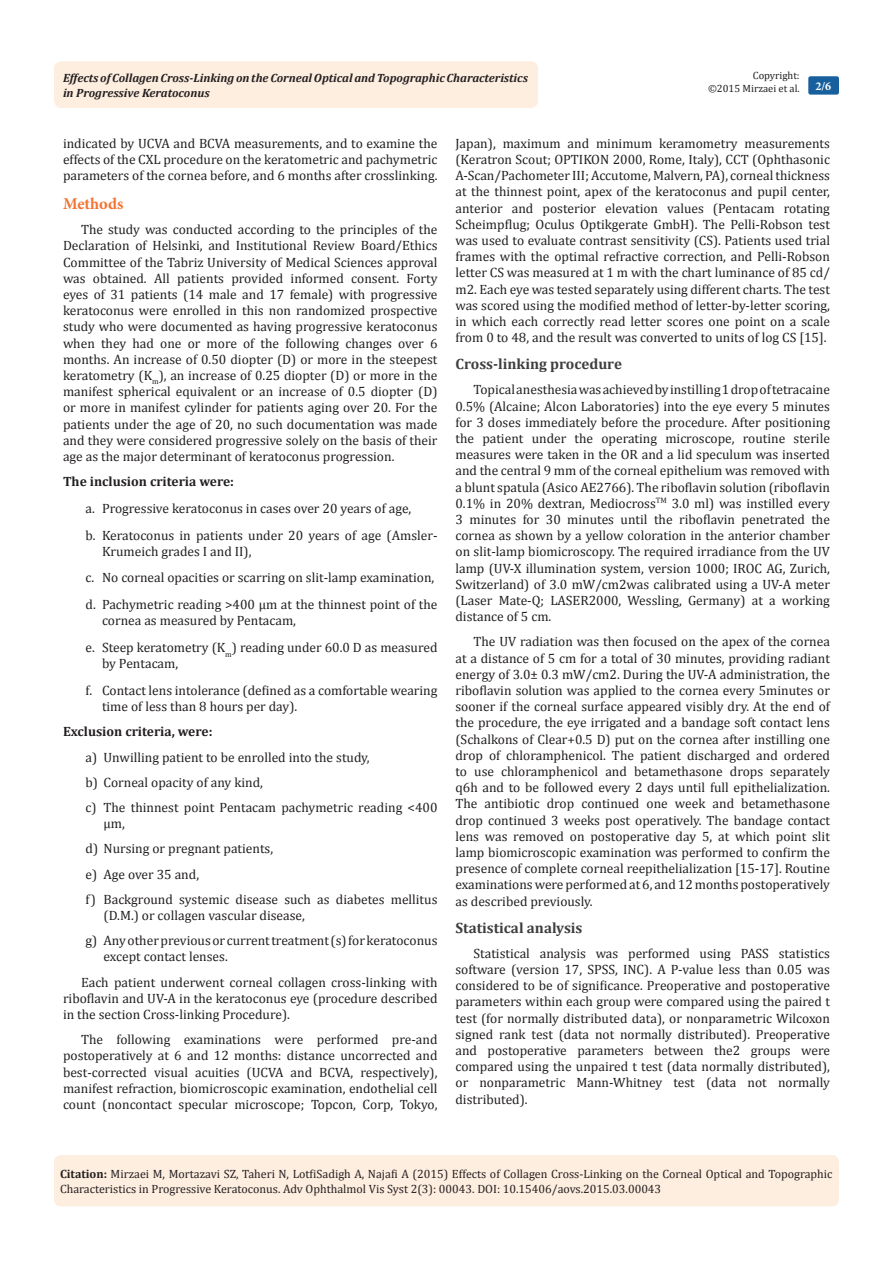
<style>
.page{position:relative;width:893px;height:1263px;background:#fff}
.page>*{position:absolute;margin:0;border:0;box-sizing:border-box;transform-origin:0 0}
.t1{font:700 16.5px "Minion Pro";color:#f37331}
.t2{font:700 15px "Cambria";color:#3e3e3f}
.t3{font:13.5px/16.2px "Cambria";color:#231f20;text-align:justify}
.t4{font:700 13.5px "Cambria";color:#231f20}
.Citation{font:12px/14.4px "Cambria";color:#231f20}
.t5{font:italic 700 12px/14.4px "Cambria";color:#231f20}
.t6{font:700 12px "Minion Pro";color:#fff}
.t7{font:10.5px "Cambria";color:#231f20}
.s1{font-weight:700}
</style>
<div class="page">
<div style="left:54px;top:61px;width:484px;height:47px;background:#feeee0;border-radius:8px"></div>
<div style="left:54px;top:1155px;width:785px;height:51px;background:#feeee0;border-radius:7px"></div>
<div style="left:808px;top:76px;width:31px;height:19px;background:#18609d;border-radius:2px"></div>
<p class="t5" style="left:63px;top:70px;width:466px">Effects of Collagen Cross-Linking on the Corneal Optical and Topographic Characteristics in Progressive Keratoconus</p>
<p class="t7" style="left:753px;top:69px;width:48px">Copyright:</p>
<p class="t7" style="left:708px;top:82px;width:93px">©2015 Mirzaei et al.</p>
<p class="t6" style="left:815px;top:78px;width:17px">2/6</p>
<p class="t3" style="left:63px;top:135px;width:376px">indicated by UCVA and BCVA measurements, and to examine the effects of the CXL procedure on the keratometric and pachymetric parameters of the cornea before, and 6 months after crosslinking.</p>
<p class="t1" style="left:63px;top:192px;width:62px">Methods</p>
<p class="t3" style="left:63px;top:221px;width:376px;text-indent:18px">The study was conducted according to the principles of the Declaration of Helsinki, and Institutional Review Board/Ethics Committee of the Tabriz University of Medical Sciences approval was obtained. All patients provided informed consent. Forty eyes of 31 patients (14 male and 17 female) with progressive keratoconus were enrolled in this non randomized prospective study who were documented as having progressive keratoconus when they had one or more of the following changes over 6 months. An increase of 0.50 diopter (D) or more in the steepest keratometry (K<sub>m</sub>), an increase of 0.25 diopter (D) or more in the manifest spherical equivalent or an increase of 0.5 diopter (D) or more in manifest cylinder for patients aging over 20. For the patients under the age of 20, no such documentation was made and they were considered progressive solely on the basis of their age as the major determinant of keratoconus progression.</p>
<p class="t4" style="left:63px;top:472px;width:172px">The inclusion criteria were:</p>
<p class="t3" style="left:86px;top:500px;width:327px">a. Progressive keratoconus in cases over 20 years of age,</p>
<p class="t3" style="left:102px;top:527px;width:337px;text-indent:-16px">b. Keratoconus in patients under 20 years of age (Amsler-<br>Krumeich grades I and II),</p>
<p class="t3" style="left:86px;top:570px;width:350px">c. No corneal opacities or scarring on slit-lamp examination,</p>
<p class="t3" style="left:102px;top:596px;width:337px;text-indent:-16px">d. Pachymetric reading &gt;400 µm at the thinnest point of the cornea as measured by Pentacam,</p>
<p class="t3" style="left:102px;top:639px;width:337px;text-indent:-16px">e. Steep keratometry (K<sub>m</sub>) reading under 60.0 D as measured by Pentacam,</p>
<p class="t3" style="left:102px;top:682px;width:337px;text-indent:-16px">f. Contact lens intolerance (defined as a comfortable wearing time of less than 8 hours per day).</p>
<p class="t4" style="left:63px;top:722px;width:151px">Exclusion criteria, were:</p>
<p class="t3" style="left:86px;top:749px;width:286px">a) Unwilling patient to be enrolled into the study,</p>
<p class="t3" style="left:86px;top:774px;width:179px">b) Corneal opacity of any kind,</p>
<p class="t3" style="left:104px;top:799px;width:335px;text-indent:-18px">c) The thinnest point Pentacam pachymetric reading &lt;400 µm,</p>
<p class="t3" style="left:86px;top:841px;width:189px">d) Nursing or pregnant patients,</p>
<p class="t3" style="left:86px;top:866px;width:115px">e) Age over 35 and,</p>
<p class="t3" style="left:104px;top:891px;width:335px;text-indent:-18px">f) Background systemic disease such as diabetes mellitus (D.M.) or collagen vascular disease,</p>
<p class="t3" style="left:104px;top:932px;width:335px;text-indent:-18px">g) Any other previous or current treatment (s) for keratoconus except contact lenses.</p>
<p class="t3" style="left:63px;top:974px;width:376px;text-indent:18px">Each patient underwent corneal collagen cross-linking with riboflavin and UV-A in the keratoconus eye (procedure described in the section Cross-linking Procedure).</p>
<p class="t3" style="left:63px;top:1031px;width:376px;text-indent:18px">The following examinations were performed pre-and postoperatively at 6 and 12 months: distance uncorrected and best-corrected visual acuities (UCVA and BCVA, respectively), manifest refraction, biomicroscopic examination, endothelial cell count (noncontact specular microscope; Topcon, Corp, Tokyo,</p>
<p class="t3" style="left:455px;top:135px;width:376px">Japan), maximum and minimum keramometry measurements (Keratron Scout; OPTIKON 2000, Rome, Italy), CCT (Ophthasonic A-Scan/Pachometer III; Accutome, Malvern, PA), corneal thickness at the thinnest point, apex of the keratoconus and pupil center, anterior and posterior elevation values (Pentacam rotating Scheimpflug; Oculus Optikgerate GmbH). The Pelli-Robson test was used to evaluate contrast sensitivity (CS). Patients used trial frames with the optimal refractive correction, and Pelli-Robson letter CS was measured at 1 m with the chart luminance of 85 cd/ m2. Each eye was tested separately using different charts. The test was scored using the modified method of letter-by-letter scoring, in which each correctly read letter scores one point on a scale from 0 to 48, and the result was converted to units of log CS [15].</p>
<p class="t2" style="left:455px;top:353px;width:168px">Cross-linking procedure</p>
<p class="t3" style="left:455px;top:382px;width:376px;text-indent:18px">Topical anesthesia was achieved by instilling 1 drop of tetracaine 0.5% (Alcaine; Alcon Laboratories) into the eye every 5 minutes for 3 doses immediately before the procedure. After positioning the patient under the operating microscope, routine sterile measures were taken in the OR and a lid speculum was inserted and the central 9 mm of the corneal epithelium was removed with a blunt spatula (Asico AE2766). The riboflavin solution (riboflavin 0.1% in 20% dextran, Mediocross<sup>TM</sup> 3.0 ml) was instilled every 3 minutes for 30 minutes until the riboflavin penetrated the cornea as shown by a yellow coloration in the anterior chamber on slit-lamp biomicroscopy. The required irradiance from the UV lamp (UV-X illumination system, version 1000; IROC AG, Zurich, Switzerland) of 3.0 mW/cm2was calibrated using a UV-A meter (Laser Mate-Q; LASER2000, Wessling, Germany) at a working distance of 5 cm.</p>
<p class="t3" style="left:455px;top:634px;width:376px;text-indent:18px">The UV radiation was then focused on the apex of the cornea at a distance of 5 cm for a total of 30 minutes, providing radiant energy of 3.0± 0.3 mW/cm2. During the UV-A administration, the riboflavin solution was applied to the cornea every 5minutes or sooner if the corneal surface appeared visibly dry. At the end of the procedure, the eye irrigated and a bandage soft contact lens (Schalkons of Clear+0.5 D) put on the cornea after instilling one drop of chloramphenicol. The patient discharged and ordered to use chloramphenicol and betamethasone drops separately q6h and to be followed every 2 days until full epithelialization.<br>The antibiotic drop continued one week and betamethasone drop continued 3 weeks post operatively. The bandage contact lens was removed on postoperative day 5, at which point slit lamp biomicroscopic examination was performed to confirm the presence of complete corneal reepithelialization [15-17]. Routine examinations were performed at 6, and 12 months postoperatively as described previously.</p>
<p class="t2" style="left:455px;top:917px;width:129px">Statistical analysis</p>
<p class="t3" style="left:455px;top:945px;width:376px;text-indent:18px">Statistical analysis was performed using PASS statistics software (version 17, SPSS, INC). A P-value less than 0.05 was considered to be of significance. Preoperative and postoperative parameters within each group were compared using the paired t test (for normally distributed data), or nonparametric Wilcoxon signed rank test (data not normally distributed). Preoperative and postoperative parameters between the2 groups were compared using the unpaired t test (data normally distributed), or nonparametric Mann-Whitney test (data not normally distributed).</p>
<p class="Citation" style="left:60px;top:1167px;width:774px"><span class="s1">Citation:</span> Mirzaei M, Mortazavi SZ, Taheri N, LotfiSadigh A, Najafi A (2015) Effects of Collagen Cross-Linking on the Corneal Optical and Topographic<br>Characteristics in Progressive Keratoconus. Adv Ophthalmol Vis Syst 2(3): 00043. DOI: 10.15406/aovs.2015.03.00043</p>
</div>
